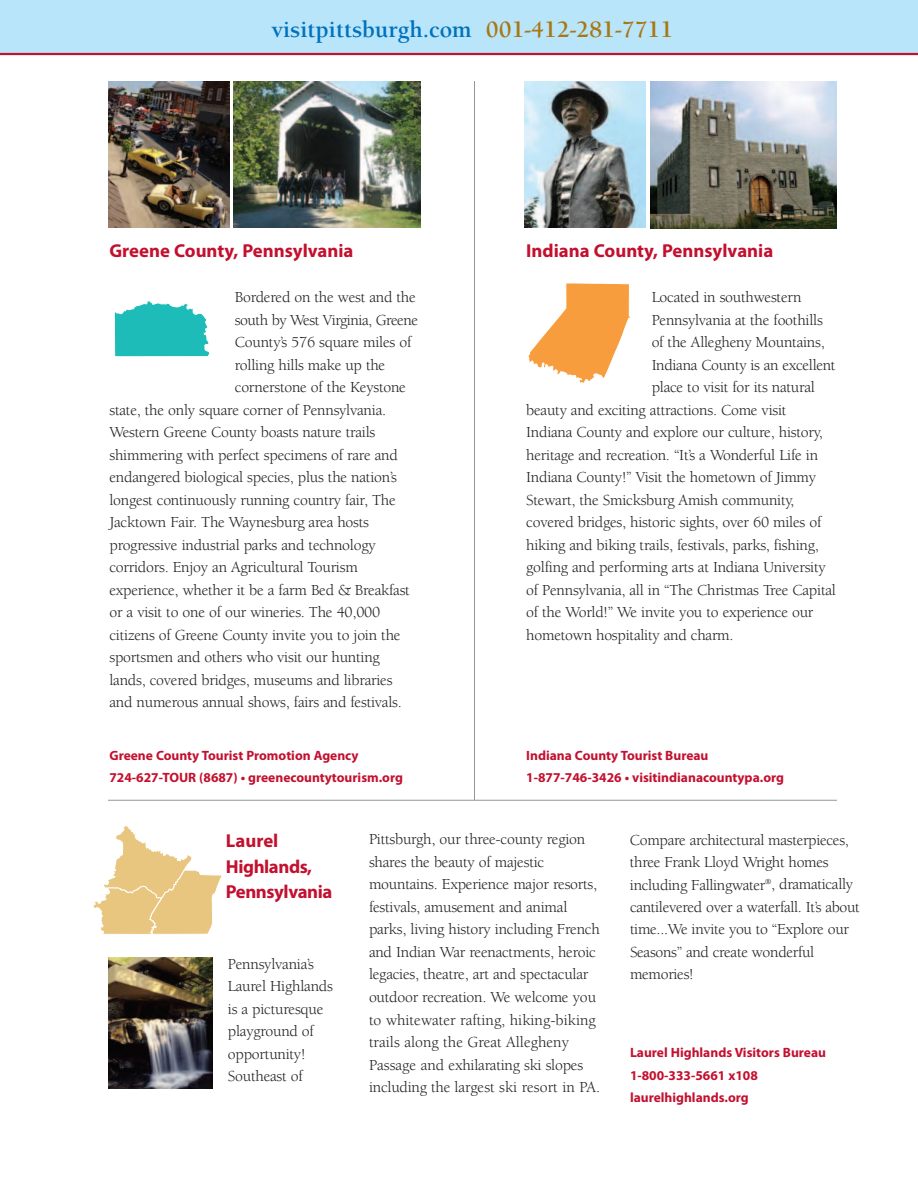
<style>
.page{position:relative;width:918px;height:1188px;background:#fff}
.page>*{position:absolute;margin:0;border:0;box-sizing:border-box;transform-origin:0 0}
.t1{font:700 24px "Berkeley";color:#0072bc}
.t2{font:700 18.75px "Myriad Pro";color:#c3102f}
.t3{font:700 18.75px/25.5px "Myriad Pro";letter-spacing:-.02em;color:#c3102f}
.t4{font:15.75px/22.5px "Berkeley";letter-spacing:-.015em;color:#231f20}
.t5{font:700 13.5px/22.5px "Myriad Pro";color:#c3102f}
.s1{color:#a87714}
</style>
<div class="page">
<div style="left:0;top:0;width:918px;height:54px;background:#b9e5fa"></div>
<svg style="left:113px;top:52px;width:98px;height:305px"></svg>
<svg style="left:528px;top:283px;width:103px;height:100px"></svg>
<img style="left:108px;top:81px;width:121px;height:146px">
<img style="left:234px;top:82px;width:187px;height:145px">
<img style="left:525px;top:81px;width:121px;height:146px">
<img style="left:650px;top:82px;width:187px;height:146px">
<hr style="left:108px;top:800px;width:729px;height:1px;background:#939598">
<hr style="left:474px;top:81px;width:1px;height:719px;background:#939598">
<img style="left:108px;top:957px;width:105px;height:131px">
<svg style="left:93px;top:826px;width:129px;height:108px"></svg>
<hr style="left:0;top:53px;width:918px;height:2px;background:#c3102f">
<h1 class="t1" style="left:272px;top:20px;width:403px">visitpittsburgh.com <span class="s1">001-412-281-7711</span></h1>
<p class="t2" style="left:109px;top:244px;width:246px">Greene County, Pennsylvania</p>
<p class="t4" style="left:235px;top:287px;width:182px">Bordered on the west and the</p>
<p class="t4" style="left:235px;top:310px;width:185px">south by West Virginia, Greene</p>
<p class="t4" style="left:235px;top:332px;width:178px">County’s 576 square miles of</p>
<p class="t4" style="left:235px;top:355px;width:152px">rolling hills make up the</p>
<p class="t4" style="left:235px;top:377px;width:173px">cornerstone of the Keystone</p>
<p class="t4" style="left:109px;top:400px;width:278px">state, the only square corner of Pennsylvania.</p>
<p class="t4" style="left:109px;top:422px;width:267px">Western Greene County boasts nature trails</p>
<p class="t4" style="left:109px;top:445px;width:290px">shimmering with perfect specimens of rare and</p>
<p class="t4" style="left:109px;top:467px;width:289px">endangered biological species, plus the nation’s</p>
<p class="t4" style="left:109px;top:490px;width:288px">longest continuously running country fair, The</p>
<p class="t4" style="left:109px;top:512px;width:261px">Jacktown Fair. The Waynesburg area hosts</p>
<p class="t4" style="left:109px;top:535px;width:268px">progressive industrial parks and technology</p>
<p class="t4" style="left:109px;top:557px;width:250px">corridors. Enjoy an Agricultural Tourism</p>
<p class="t4" style="left:109px;top:580px;width:302px">experience, whether it be a farm Bed &amp; Breakfast</p>
<p class="t4" style="left:109px;top:602px;width:272px">or a visit to one of our wineries. The 40,000</p>
<p class="t4" style="left:109px;top:625px;width:293px">citizens of Greene County invite you to join the</p>
<p class="t4" style="left:109px;top:647px;width:272px">sportsmen and others who visit our hunting</p>
<p class="t4" style="left:109px;top:670px;width:285px">lands, covered bridges, museums and libraries</p>
<p class="t4" style="left:109px;top:692px;width:294px">and numerous annual shows, fairs and festivals.</p>
<p class="t5" style="left:109px;top:745px;width:295px">Greene County Tourist Promotion Agency<br>724-627-TOUR (8687) • greenecountytourism.org</p>
<p class="t2" style="left:526px;top:244px;width:249px">Indiana County, Pennsylvania</p>
<p class="t4" style="left:652px;top:287px;width:151px">Located in southwestern</p>
<p class="t4" style="left:652px;top:310px;width:173px">Pennsylvania at the foothills</p>
<p class="t4" style="left:652px;top:332px;width:175px">of the Allegheny Mountains,</p>
<p class="t4" style="left:652px;top:355px;width:185px">Indiana County is an excellent</p>
<p class="t4" style="left:652px;top:377px;width:165px">place to visit for its natural</p>
<p class="t4" style="left:526px;top:400px;width:262px">beauty and exciting attractions. Come visit</p>
<p class="t4" style="left:526px;top:422px;width:298px">Indiana County and explore our culture, history,</p>
<p class="t4" style="left:526px;top:445px;width:293px">heritage and recreation. “It’s a Wonderful Life in</p>
<p class="t4" style="left:526px;top:467px;width:292px">Indiana County!” Visit the hometown of Jimmy</p>
<p class="t4" style="left:526px;top:490px;width:270px">Stewart, the Smicksburg Amish community,</p>
<p class="t4" style="left:526px;top:512px;width:297px">covered bridges, historic sights, over 60 miles of</p>
<p class="t4" style="left:526px;top:535px;width:294px">hiking and biking trails, festivals, parks, fishing,</p>
<p class="t4" style="left:526px;top:557px;width:301px">golfing and performing arts at Indiana University</p>
<p class="t4" style="left:526px;top:580px;width:311px">of Pennsylvania, all in “The Christmas Tree Capital</p>
<p class="t4" style="left:526px;top:602px;width:289px">of the World!” We invite you to experience our</p>
<p class="t4" style="left:526px;top:625px;width:209px">hometown hospitality and charm.</p>
<p class="t5" style="left:526px;top:745px;width:259px">Indiana County Tourist Bureau<br>1-877-746-3426 • visitindianacountypa.org</p>
<p class="t3" style="left:226px;top:830px;width:108px">Laurel<br>Highlands,<br>Pennsylvania</p>
<p class="t4" style="left:228px;top:954px;width:106px">Pennsylvania’s<br>Laurel Highlands is a picturesque playground of opportunity!<br>Southeast of</p>
<p class="t4" style="left:369px;top:830px;width:233px">Pittsburgh, our three-county region shares the beauty of majestic mountains. Experience major resorts, festivals, amusement and animal parks, living history including French and Indian War reenactments, heroic legacies, theatre, art and spectacular outdoor recreation. We welcome you to whitewater rafting, hiking-biking trails along the Great Allegheny Passage and exhilarating ski slopes including the largest ski resort in PA.</p>
<p class="t4" style="left:630px;top:830px;width:231px">Compare architectural masterpieces, three Frank Lloyd Wright homes including Fallingwater<sup>®</sup>, dramatically cantilevered over a waterfall. It’s about time...We invite you to “Explore our Seasons” and create wonderful memories!</p>
<p class="t5" style="left:630px;top:1043px;width:198px">Laurel Highlands Visitors Bureau<br>1-800-333-5661 x108 laurelhighlands.org</p>
</div>
